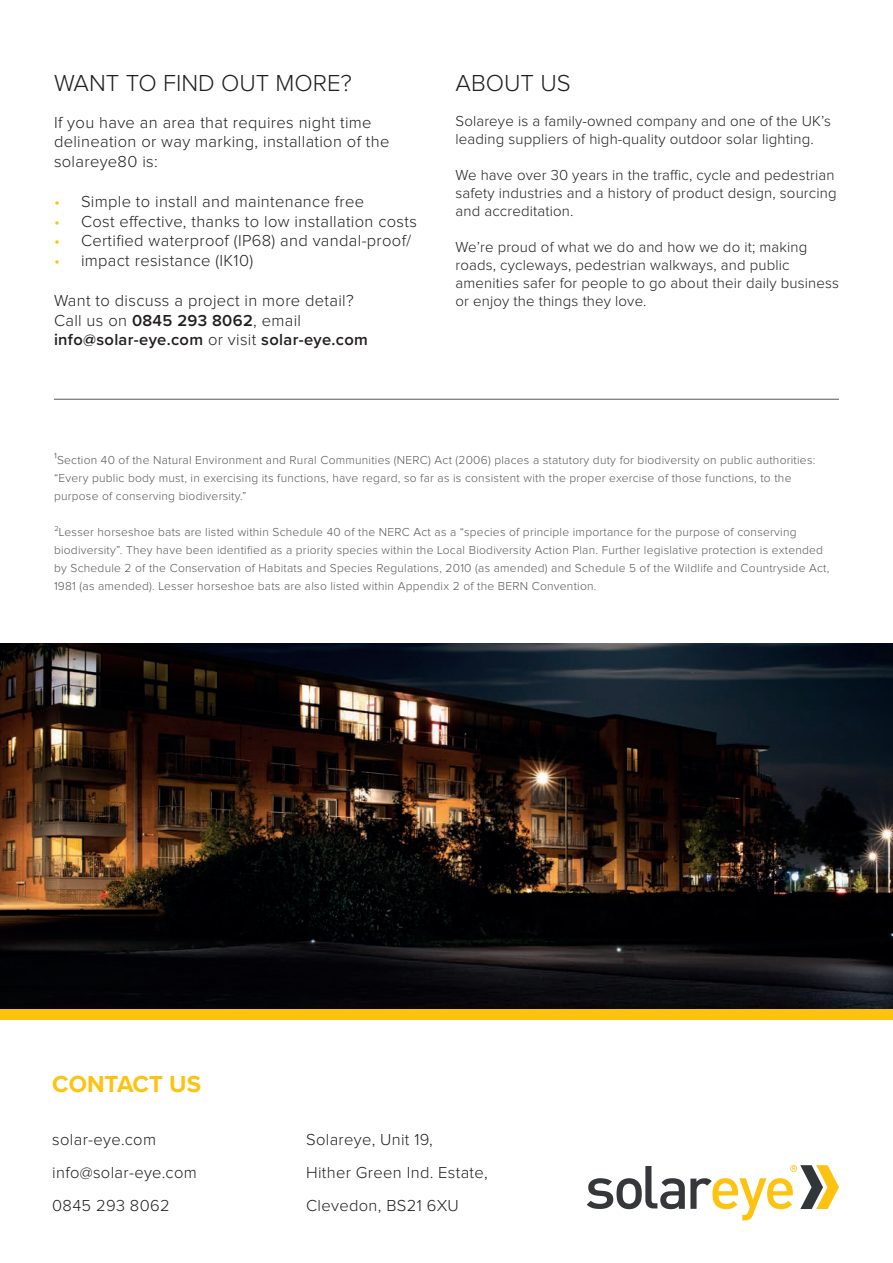
<style>
.page{position:relative;width:893px;height:1263px;background:#fff}
.page>*{position:absolute;margin:0;border:0;box-sizing:border-box;transform-origin:0 0}
.t1{font:300 24px "Proxima Nova";color:#231f20}
.t2{font:700 24px "Proxima Nova";color:#fec210}
.t3{font:300 16.5px/19.8px "Proxima Nova";letter-spacing:.02em;color:#231f20}
.t4{font:600 16.5px "Proxima Nova";letter-spacing:.02em;color:#231f20}
.t5{font:300 15px/18px "Proxima Nova";letter-spacing:.01em;color:#231f20}
.t6{font:300 12px/18px "Proxima Nova";letter-spacing:.02em;color:#57585a}
.s1{color:#fec210}
.s2{font-weight:600}
.s3{font-weight:300}
.s4{font-size:13.5px}
</style>
<div class="page">
<img style="left:0;top:643px;width:893px;height:366px">
<div style="left:0;top:1009px;width:893px;height:10px;background:#fbc310"></div>
<hr style="left:54px;top:399px;width:785px;height:1px;background:#57585a">
<svg style="left:587px;top:1165px;width:252px;height:55px"></svg>
<p class="t1" style="left:54px;top:72px;width:299px">WANT TO FIND OUT MORE?</p>
<p class="t1" style="left:455px;top:72px;width:117px">ABOUT US</p>
<p class="t3" style="left:54px;top:113px;width:337px">If you have an area that requires night time delineation or way marking, installation of the solareye80 is:</p>
<p class="t3" style="left:54px;top:192px;width:312px"><span class="s1">•</span> Simple to install and maintenance free</p>
<p class="t3" style="left:54px;top:212px;width:364px"><span class="s1">•</span> Cost effective, thanks to low installation costs</p>
<p class="t3" style="left:54px;top:232px;width:359px"><span class="s1">•</span> Certified waterproof (IP68) and vandal-proof/</p>
<p class="t3" style="left:54px;top:252px;width:201px"><span class="s1">•</span> impact resistance (IK10)</p>
<p class="t3" style="left:54px;top:291px;width:301px">Want to discuss a project in more detail?</p>
<p class="t3" style="left:54px;top:311px;width:249px">Call us on <span class="s2">0845 293 8062</span>, email</p>
<p class="t4" style="left:54px;top:328px;width:315px">info@solar-eye.com <span class="s3">or visit</span> solar-eye.com</p>
<p class="t5" style="left:455px;top:113px;width:377px">Solareye is a family-owned company and one of the UK’s leading suppliers of high-quality outdoor solar lighting.</p>
<p class="t5" style="left:455px;top:167px;width:383px">We have over 30 years in the traffic, cycle and pedestrian safety industries and a history of product design, sourcing and accreditation.</p>
<p class="t5" style="left:455px;top:239px;width:385px">We’re proud of what we do and how we do it; making roads, cycleways, pedestrian walkways, and public amenities safer for people to go about their daily business or enjoy the things they love.</p>
<p class="t6" style="left:54px;top:451px;width:763px"><span class="s4">¹</span>Section 40 of the Natural Environment and Rural Communities (NERC) Act (2006) places a statutory duty for biodiversity on public authorities: “Every public body must, in exercising its functions, have regard, so far as is consistent with the proper exercise of those functions, to the purpose of conserving biodiversity.”</p>
<p class="t6" style="left:54px;top:523px;width:777px">²Lesser horseshoe bats are listed within Schedule 40 of the NERC Act as a “species of principle importance for the purpose of conserving biodiversity”. They have been identified as a priority species within the Local Biodiversity Action Plan. Further legislative protection is extended by Schedule 2 of the Conservation of Habitats and Species Regulations, 2010 (as amended) and Schedule 5 of the Wildlife and Countryside Act, 1981 (as amended). Lesser horseshoe bats are also listed within Appendix 2 of the BERN Convention.</p>
<p class="t2" style="left:52px;top:1066px;width:150px">CONTACT US</p>
<p class="t3" style="left:52px;top:1130px;width:105px">solar-eye.com</p>
<p class="t3" style="left:52px;top:1163px;width:146px">info@solar-eye.com</p>
<p class="t3" style="left:52px;top:1196px;width:119px">0845 293 8062</p>
<p class="t3" style="left:306px;top:1130px;width:128px">Solareye, Unit 19,</p>
<p class="t3" style="left:306px;top:1163px;width:183px">Hither Green Ind. Estate,</p>
<p class="t3" style="left:306px;top:1196px;width:154px">Clevedon, BS21 6XU</p>
</div>
